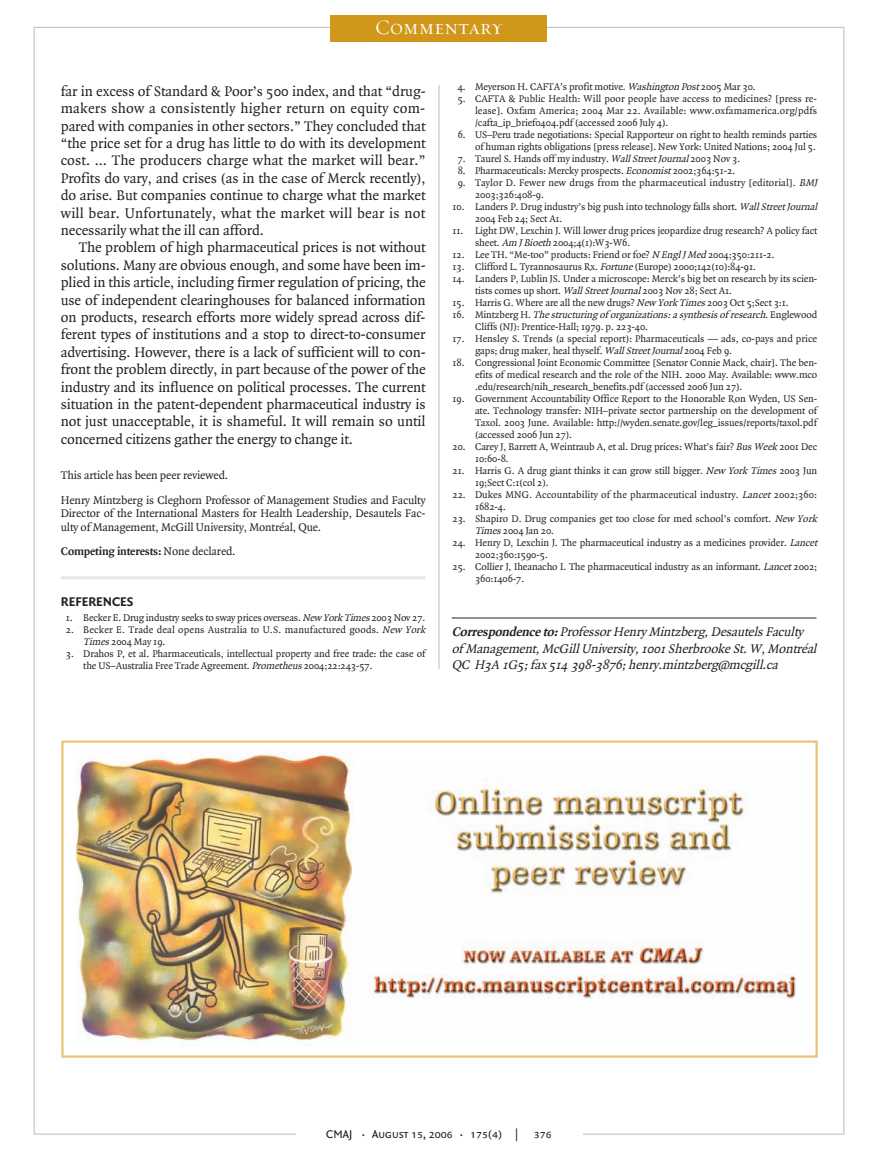
<style>
.page{position:relative;width:878px;height:1175px;background:#fff}
.page>*{position:absolute;margin:0;border:0;box-sizing:border-box;transform-origin:0 0}
.t1{font:21px "Requiem Display HTF Small Caps";letter-spacing:.005em;color:#fff}
.t2{font:15px/17.4px "Quadraat";letter-spacing:-.005em;color:#231f20;text-align:justify}
.t3{font:italic 13.5px/16.5px "Quadraat";letter-spacing:-.01em;color:#231f20}
.t4{font:700 13.5px "Quadraat Sans";letter-spacing:-.01em;color:#231f20}
.t5{font:12px/24.5px "Quadraat";letter-spacing:-.01em;color:#231f20}
.t6{font:700 12px "Quadraat";letter-spacing:-.01em;color:#231f20}
.t7{font:12px "Quadraat Sans Caps";color:#231f20}
.t8{font:10.5px/12px "Quadraat";letter-spacing:-.01em;color:#231f20}
.t9{font:10.5px/12px "Quadraat";letter-spacing:.01em;color:#231f20}
.t10{font:10.5px/12px "Quadraat";letter-spacing:.015em;color:#231f20}
.t11{font:italic 10.5px "Quadraat";color:#231f20}
.s1{font-weight:400}
.s2{font-style:italic}
.s3{font-style:normal}
.s4{font-weight:700}
.s5{font-size:9px}
</style>
<div class="page">
<hr style="left:61px;top:576px;width:364px;height:3px;background:#e6e7e9">
<hr style="left:438px;top:85px;width:1px;height:584px;background:#bcbdc0">
<div style="left:331px;top:15px;width:216px;height:26px;background:#d0971a"></div>
<hr style="left:452px;top:617px;width:364px;height:1px;background:#231f20">
<div style="left:61px;top:740px;width:756px;height:317px;border:2px solid #eec27a"></div>
<img style="left:77px;top:753px;width:276px;height:292px">
<img style="left:369px;top:785px;width:427px;height:214px">
<h1 class="t1" style="left:375px;top:15px;width:129px">Commentary</h1>
<p class="t2" style="left:61px;top:83px;width:366px">far in excess of Standard &amp; Poor’s 500 index, and that “drug&shy;makers show a consistently higher return on equity com&shy;pared with companies in other sectors.” They concluded that “the price set for a drug has little to do with its development cost. … The producers charge what the market will bear.” Profits do vary, and crises (as in the case of Merck recently), do arise. But companies continue to charge what the market will bear. Unfortunately, what the market will bear is not necessarily what the ill can afford.</p>
<p class="t2" style="left:61px;top:239px;width:366px;text-indent:18px">The problem of high pharmaceutical prices is not without solutions. Many are obvious enough, and some have been im&shy;plied in this article, including firmer regulation of pricing, the use of independent clearinghouses for balanced information on products, research efforts more widely spread across dif&shy;ferent types of institutions and a stop to direct-to-consumer advertising. However, there is a lack of sufficient will to con&shy;front the problem directly, in part because of the power of the industry and its influence on political processes. The current situation in the patent-dependent pharmaceutical industry is not just unacceptable, it is shameful. It will remain so until concerned citizens gather the energy to change it.</p>
<p class="t5" style="left:61px;top:463px;width:366px">This article has been peer reviewed.<br>Henry Mintzberg is Cleghorn Professor of Management Studies and Faculty</p>
<p class="t5" style="left:61px;top:507px;width:366px;line-height:13.5px">Director of the International Masters for Health Leadership, Desautels Fac&shy;ulty of Management, McGill University, Montréal, Que.</p>
<p class="t6" style="left:61px;top:545px;width:176px">Competing interests: <span class="s1">None declared.</span></p>
<p class="t4" style="left:61px;top:594px;width:74px">REFERENCES</p>
<p class="t8" style="left:66px;top:612px;width:361px">1. Becker E. Drug industry seeks to sway prices overseas. <span class="s2">New York Times</span>2003 Nov 27.</p>
<p class="t10" style="left:83px;top:624px;width:344px;text-indent:-17px">2. Becker E. Trade deal opens Australia to U.S. manufactured goods. <span class="s2">New York<br>Times</span>2004 May 19.</p>
<p class="t8" style="left:83px;top:648px;width:344px;text-indent:-17px">3. Drahos P, et al. Pharmaceuticals, intellectual property and free trade: the case of the US–Australia Free Trade Agreement. <span class="s2">Prometheus</span>2004;22:243-57.</p>
<p class="t8" style="left:457px;top:81px;width:300px">4. Meyerson H. CAFTA’s profit motive. <span class="s2">Washington Post</span>2005 Mar 30.</p>
<p class="t8" style="left:475px;top:93px;width:343px;text-align:justify;text-indent:-17px">5. CAFTA &amp; Public Health: Will poor people have access to medicines? [press re&shy;lease]. Oxfam America; 2004 Mar 22. Available: www.oxfamamerica.org/pdfs /cafta_ip_brief0404.pdf (accessed 2006 July 4).</p>
<p class="t8" style="left:457px;top:129px;width:361px;text-align:right">6. US–Peru trade negotiations: Special Rapporteur on right to health reminds parties of human rights obligations [press release]. New York: United Nations; 2004 Jul 5.</p>
<p class="t8" style="left:457px;top:153px;width:284px">7. Taurel S. Hands off my industry. <span class="s2">WallStreetJournal</span>2003 Nov 3.</p>
<p class="t8" style="left:457px;top:165px;width:279px">8. Pharmaceuticals: Mercky prospects. <span class="s2">Economist</span>2002;364:51-2.</p>
<p class="t9" style="left:475px;top:177px;width:344px;text-indent:-17px">9. Taylor D. Fewer new drugs from the pharmaceutical industry [editorial]. <span class="s2">BMJ<br></span>2003;326:408-9.</p>
<p class="t8" style="left:475px;top:201px;width:346px;text-indent:-23px">10. Landers P. Drug industry’s big push into technology falls short. <span class="s2">WallStreetJournal<br></span>2004 Feb 24; Sect A1.</p>
<p class="t8" style="left:475px;top:225px;width:344px;text-indent:-23px">11. Light DW, Lexchin J. Will lower drug prices jeopardize drug research? A policy fact sheet. <span class="s2">AmJ Bioeth</span>2004;4(1):W3-W6.</p>
<p class="t8" style="left:452px;top:249px;width:324px">12. Lee TH. “Me-too” products: Friend or foe? <span class="s2">NEnglJ Med</span>2004;350:211-2.</p>
<p class="t8" style="left:452px;top:261px;width:305px">13. Clifford L. Tyrannosaurus Rx. <span class="s2">Fortune</span>(Europe) 2000;142(10):84-91.</p>
<p class="t8" style="left:475px;top:273px;width:344px;text-indent:-22px">14. Landers P, Lublin JS. Under a microscope: Merck’s big bet on research by its scien&shy;tists comes up short. <span class="s2">WallStreetJournal</span>2003 Nov 28; Sect A1.</p>
<p class="t8" style="left:452px;top:297px;width:338px">15. Harris G. Where are all the new drugs? <span class="s2">New York Times</span>2003 Oct 5;Sect 3:1.</p>
<p class="t11" style="left:452px;top:310px;width:366px"><span class="s3">1 6 . M i n t z b e r g H .</span> The structuring of organizations:a synthesisof research<span class="s3">. E n g l e w o o d</span></p>
<p class="t8" style="left:475px;top:321px;width:175px">Cliffs (NJ): Prentice-Hall; 1979. p. 223-40.</p>
<p class="t8" style="left:475px;top:333px;width:343px;text-indent:-22px">17. Hensley S. Trends (a special report): Pharmaceuticals — ads, co-pays and price gaps; drug maker, heal thyself. <span class="s2">WallStreetJournal</span>2004 Feb 9.</p>
<p class="t8" style="left:475px;top:357px;width:344px;text-align:justify;text-indent:-22px">18. Congressional Joint Economic Committee [Senator Connie Mack, chair]. The ben&shy;efits of medical research and the role of the NIH. 2000 May. Available: www.mco .edu/research/nih_research_benefits.pdf (accessed 2006 Jun 27).</p>
<p class="t8" style="left:475px;top:393px;width:344px;text-align:justify;text-indent:-22px">19. Government Accountability Office Report to the Honorable Ron Wyden, US Sen&shy;ate. Technology transfer: NIH–private sector partnership on the development of Taxol. 2003 June. Available: http://wyden.senate.gov/leg_issues/reports/taxol.pdf (accessed 2006 Jun 27).</p>
<p class="t8" style="left:475px;top:441px;width:344px;text-indent:-22px">20. Carey J, Barrett A, Weintraub A, et al. Drug prices: What’s fair? <span class="s2">BusWeek</span> 2001 Dec<br>10:60-8.</p>
<p class="t8" style="left:475px;top:465px;width:344px;text-indent:-22px">21. Harris G. A drug giant thinks it can grow still bigger. <span class="s2">New York Times</span>2003 Jun<br>19;Sect C:1(col 2).</p>
<p class="t9" style="left:475px;top:489px;width:344px;text-indent:-22px">22. Dukes MNG. Accountability of the pharmaceutical industry. <span class="s2">Lancet</span>2002;360:<br>1682-4.</p>
<p class="t8" style="left:475px;top:513px;width:343px;text-indent:-23px">23. Shapiro D. Drug companies get too close for med school’s comfort. <span class="s2">New York<br>Times</span>2004 Jan 20.</p>
<p class="t8" style="left:475px;top:537px;width:346px;text-indent:-22px">24. Henry D, Lexchin J. The pharmaceutical industry as a medicines provider. <span class="s2">Lancet<br></span>2002;360:1590-5.</p>
<p class="t8" style="left:475px;top:561px;width:344px;text-indent:-23px">25. Collier J, Iheanacho I. The pharmaceutical industry as an informant. <span class="s2">Lancet</span>2002;<br>360:1406-7.</p>
<p class="t3" style="left:451px;top:624px;width:369px"><span class="s4">Correspondence to:</span> ProfessorHenry Mintzberg,DesautelsFaculty<br>of Management,McGillUniversity,1001Sherbrooke St.W,Montréal<br>QC H3A 1G5;fax 514 398-3876;henry.mintzberg@mcgill.ca</p>
<p class="t7" style="left:326px;top:1127px;width:227px">CMAJ <span class="s5">•</span> August 15, 2006 <span class="s5">•</span> 175(4) | 376</p>
</div>
